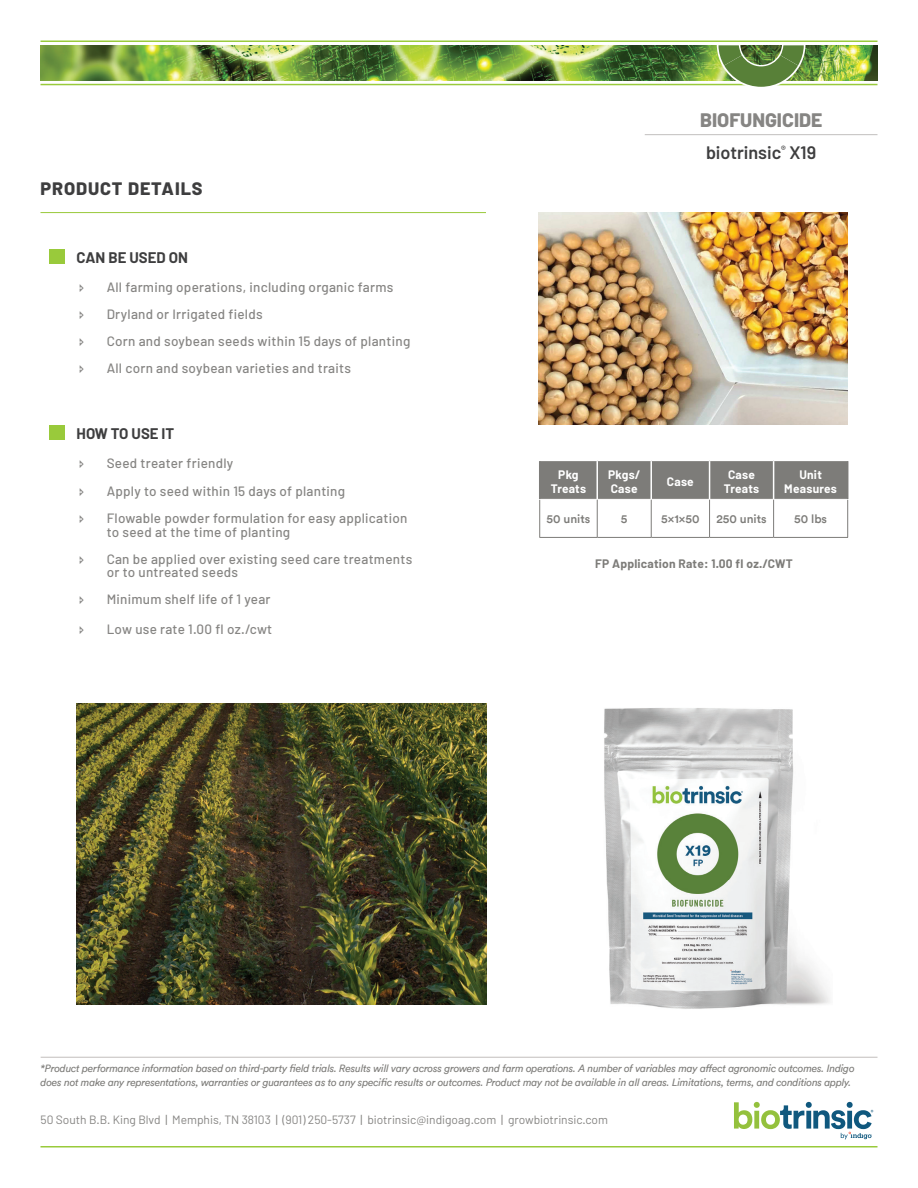
<style>
.page{position:relative;width:918px;height:1188px;background:#fff}
.page>*{position:absolute;margin:0;border:0;box-sizing:border-box;transform-origin:0 0}
.t1{font:800 19.5px "Barlow";color:#868583}
.t2{font:600 18px "Barlow";color:#3e3e3f}
.t3{font:800 18px "Barlow";letter-spacing:.05em;color:#3e3e3f}
.t4{font:700 15px "Barlow";color:#3e3e3f}
.t5{font:500 13.5px/27px "Barlow";letter-spacing:.02em;color:#868583}
.t6{font:12px "Barlow";color:#868583}
.t7{font:700 12px/13.5px "Barlow";letter-spacing:.02em;color:#fff;text-align:center}
.t8{font:700 12px "Barlow";letter-spacing:.02em;color:#7d7c79}
.t9{font:500 12px "Circular";color:#7d7c79}
.t10{font:italic 10.5px/13.5px "Circular";letter-spacing:-.02em;color:#7d7c79}
.s1{color:#7d7c79}
</style>
<div class="page">
<hr style="left:645px;top:134px;width:233px;height:1px;background:#c1bfbe">
<svg style="left:734px;top:1102px;width:139px;height:37px"></svg>
<hr style="left:40px;top:1146px;width:838px;height:2px;background:#99ca3b">
<hr style="left:41px;top:1057px;width:836px;height:1px;background:#c2bebc">
<hr style="left:40px;top:84px;width:838px;height:1px;background:#99ca3b">
<img style="left:40px;top:45px;width:838px;height:35px">
<svg style="left:717px;top:45px;width:88px;height:42px"></svg>
<hr style="left:40px;top:40px;width:838px;height:2px;background:#99ca3b">
<div style="left:540px;top:461px;width:307px;height:38px;background:#7d7c79"></div>
<hr style="left:596px;top:461px;width:2px;height:38px;background:#fff">
<hr style="left:650px;top:461px;width:2px;height:38px;background:#fff">
<hr style="left:709px;top:461px;width:1px;height:38px;background:#fff">
<hr style="left:773px;top:461px;width:1px;height:38px;background:#fff">
<hr style="left:847px;top:461px;width:1px;height:38px;background:#7d7c79">
<hr style="left:539px;top:500px;width:1px;height:37px;background:#7d7c79">
<hr style="left:539px;top:461px;width:1px;height:38px;background:#7d7c79">
<hr style="left:539px;top:537px;width:58px;height:1px;background:#7d7c79">
<hr style="left:597px;top:500px;width:1px;height:37px;background:#7d7c79">
<hr style="left:597px;top:537px;width:54px;height:1px;background:#7d7c79">
<hr style="left:651px;top:500px;width:1px;height:37px;background:#7d7c79">
<hr style="left:651px;top:537px;width:59px;height:1px;background:#7d7c79">
<hr style="left:709px;top:500px;width:1px;height:37px;background:#7d7c79">
<hr style="left:710px;top:537px;width:64px;height:1px;background:#7d7c79">
<hr style="left:773px;top:500px;width:1px;height:37px;background:#7d7c79">
<hr style="left:847px;top:500px;width:1px;height:37px;background:#7d7c79">
<hr style="left:774px;top:537px;width:74px;height:1px;background:#7d7c79">
<hr style="left:40px;top:212px;width:446px;height:1px;background:#99ca3b">
<div style="left:49px;top:425px;width:15px;height:15px;background:#99ca3b"></div>
<div style="left:49px;top:249px;width:15px;height:15px;background:#99ca3b"></div>
<img style="left:539px;top:212px;width:309px;height:212px">
<img style="left:604px;top:708px;width:226px;height:301px">
<img style="left:77px;top:704px;width:410px;height:300px">
<h1 class="t1" style="left:700px;top:108px;width:124px">BIOFUNGICIDE</h1>
<h2 class="t3" style="left:40px;top:178px;width:164px">PRODUCT DETAILS</h2>
<p class="t4" style="left:77px;top:248px;width:113px">CAN BE USED ON</p>
<p class="t5" style="left:107px;top:273px;width:305px">All farming operations, including organic farms Dryland or Irrigated fields<br>Corn and soybean seeds within 15 days of planting All corn and soybean varieties and traits</p>
<p class="t4" style="left:77px;top:424px;width:99px">HOW TO USE IT</p>
<p class="t5" style="left:107px;top:448px;width:240px;line-height:28.5px">Seed treater friendly<br>Apply to seed within 15 days of planting</p>
<p class="t5" style="left:107px;top:511px;width:302px;line-height:13.5px">Flowable powder formulation for easy application to seed at the time of planting</p>
<p class="t5" style="left:107px;top:552px;width:307px;line-height:13.5px">Can be applied over existing seed care treatments or to untreated seeds</p>
<p class="t5" style="left:107px;top:585px;width:165px">Minimum shelf life of 1 year</p>
<p class="t5" style="left:107px;top:615px;width:167px">Low use rate 1.00 fl oz./cwt</p>
<h2 class="t2" style="left:706px;top:142px;width:112px">biotrinsic<sup>®</sup> X19</h2>
<p class="t7" style="left:551px;top:468px;width:37px">Pkg<br>Treats</p>
<p class="t7" style="left:608px;top:468px;width:34px;text-align:left">Pkgs/<br>Case</p>
<p class="t7" style="left:667px;top:475px;width:28px">Case</p>
<p class="t7" style="left:724px;top:468px;width:37px">Case<br>Treats</p>
<p class="t7" style="left:784px;top:468px;width:54px">Unit<br>Measures</p>
<p class="t9" style="left:547px;top:512px;width:45px">50 units</p>
<p class="t9" style="left:621px;top:512px;width:8px">5</p>
<p class="t9" style="left:661px;top:512px;width:40px">5×1×50</p>
<p class="t9" style="left:716px;top:512px;width:52px">250 units</p>
<p class="t9" style="left:794px;top:512px;width:34px">50 lbs</p>
<p class="t8" style="left:595px;top:557px;width:199px">FP Application Rate: 1.00 fl oz./CWT</p>
<p class="t10" style="left:41px;top:1062px;width:816px">*Product performance information based on third-party field trials. Results will vary across growers and farm operations. A number of variables may affect agronomic outcomes. Indigo does not make any representations, warranties or guarantees as to any specific results or outcomes. Product may not be available in all areas. Limitations, terms, and conditions apply.</p>
<p class="t6" style="left:40px;top:1112px;width:569px">50 South B.B. King Blvd <span class="s1">|</span> Memphis, TN 38103 <span class="s1">|</span> (901) 250-5737 <span class="s1">|</span> biotrinsic@indigoag.com <span class="s1">|</span> growbiotrinsic.com</p>
</div>
